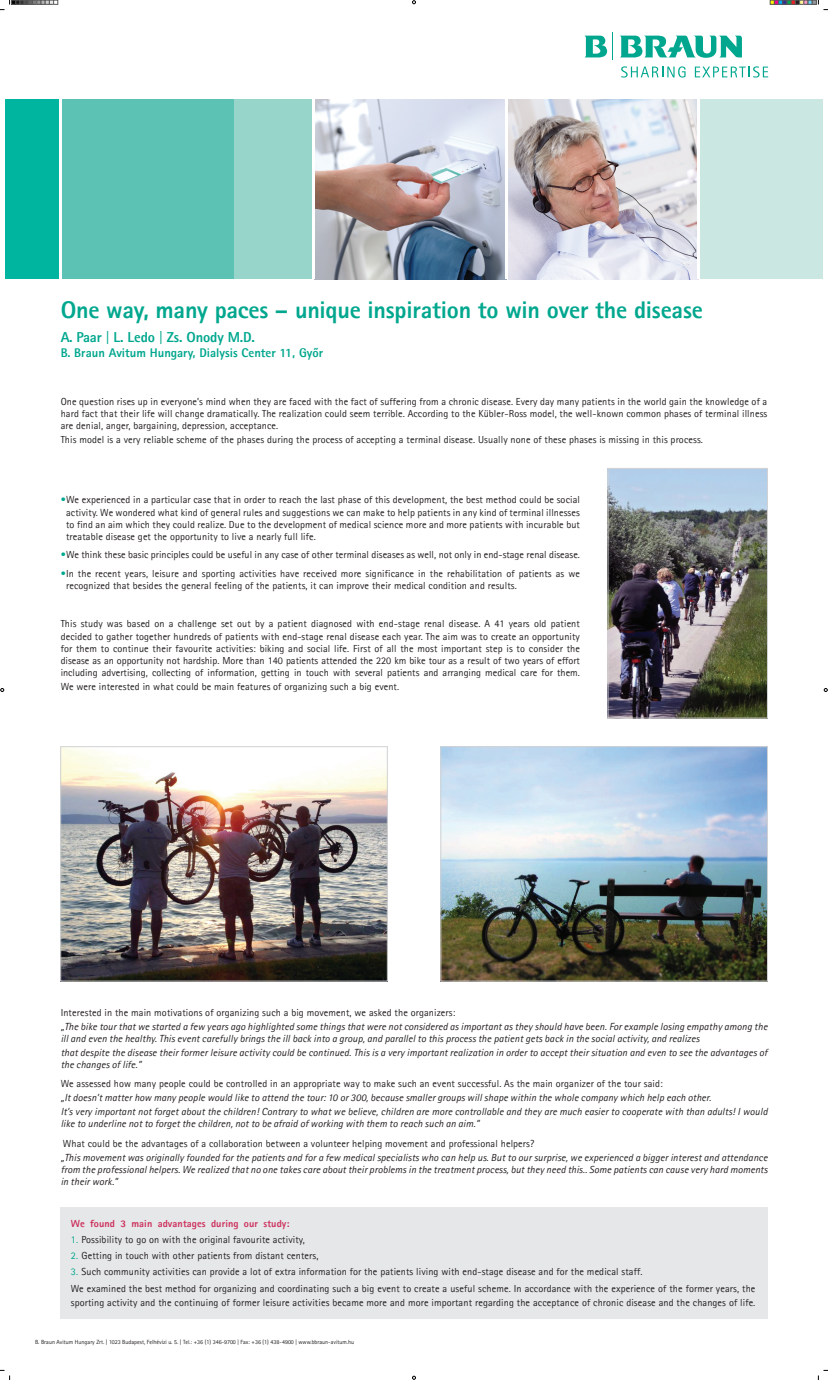
<style>
.page{position:relative;width:828px;height:1380px;background:#fff}
.page>*{position:absolute;margin:0;border:0;box-sizing:border-box;transform-origin:0 0}
.t1{font:24.12px "Rotis Sans Serif Extra Bold 75";letter-spacing:-.01em;color:#00a78e}
.t2{font:14.43px "Rotis Sans Serif Extra Bold 75";letter-spacing:-.01em;color:#00a78e}
.t3{font:12.63px "Rotis Sans Serif Extra Bold 75";color:#00a78e}
.t4{font:10.23px/12.3px "Rotis Sans Serif";letter-spacing:.01em;color:#231f20;text-align:justify}
.t5{font:10.23px/12.3px "Rotis Sans Serif Italic 56";letter-spacing:.01em;color:#231f20}
.t6{font:700 10.23px "Rotis Sans Serif";letter-spacing:.01em;color:#cc305c}
.t7{font:6px "Rotis Sans Serif";color:#231f20}
.s1{font-family:"Rotis Sans Serif"}
.s2{color:#00a78e}
</style>
<div class="page">
<div style="left:60px;top:1207px;width:707px;height:112px;background:#e6e7e9"></div>
<svg style="left:621px;top:66px;width:64px;height:12px"></svg>
<svg style="left:694px;top:66px;width:73px;height:12px"></svg>
<svg style="left:620px;top:35px;width:121px;height:23px"></svg>
<svg style="left:584px;top:32px;width:29px;height:28px"></svg>
<div style="left:59px;top:99px;width:175px;height:180px;background:#5cc3b4"></div>
<div style="left:234px;top:99px;width:78px;height:180px;background:#97d5cb"></div>
<div style="left:5px;top:99px;width:55px;height:180px;background:#00b5a0"></div>
<div style="left:699px;top:99px;width:123px;height:180px;background:#cae7e2"></div>
<img style="left:508px;top:99px;width:189px;height:180px">
<img style="left:315px;top:99px;width:190px;height:180px">
<hr style="left:59px;top:99px;width:3px;height:180px;background:#fff">
<img style="left:609px;top:470px;width:156px;height:246px">
<div style="left:607px;top:468px;width:160px;height:250px;border:1px solid #d1d2d4"></div>
<img style="left:62px;top:748px;width:323px;height:231px">
<div style="left:60px;top:746px;width:327px;height:235px;border:1px solid #d1d2d4"></div>
<img style="left:442px;top:748px;width:323px;height:231px">
<div style="left:440px;top:746px;width:327px;height:235px;border:1px solid #d1d2d4"></div>
<svg style="left:0;top:1370px;width:11px;height:10px"></svg>
<svg style="left:817px;top:1370px;width:10px;height:10px"></svg>
<svg style="left:412px;top:0;width:3px;height:4px"></svg>
<svg style="left:0;top:688px;width:4px;height:4px"></svg>
<svg style="left:823px;top:688px;width:4px;height:4px"></svg>
<svg style="left:0;top:0;width:58px;height:11px"></svg>
<svg style="left:769px;top:0;width:58px;height:11px"></svg>
<h1 class="t1" style="left:61px;top:294px;width:643px">One way, many paces – unique inspiration to win over the disease</h1>
<h2 class="t2" style="left:61px;top:328px;width:196px">A. Paar <span class="s1">|</span> L. Ledo <span class="s1">|</span> Zs. Onody M.D.</h2>
<p class="t3" style="left:61px;top:345px;width:264px">B. Braun Avitum Hungary, Dialysis Center 11, Győr</p>
<p class="t4" style="left:61px;top:395px;width:707px">One question rises up in everyone’s mind when they are faced with the fact of suffering from a chronic disease. Every day many patients in the world gain the knowledge of a hard fact that their life will change dramatically. The realization could seem terrible. According to the Kübler-Ross model, the well-known common phases of terminal illness are denial, anger, bargaining, depression, acceptance.</p>
<p class="t4" style="left:61px;top:434px;width:643px">This model is a very reliable scheme of the phases during the process of accepting a terminal disease. Usually none of these phases is missing in this process.</p>
<p class="t4" style="left:66px;top:494px;width:515px;text-indent:-5px"><span class="s2">•</span> We experienced in a particular case that in order to reach the last phase of this development, the best method could be social activity. We wondered what kind of general rules and suggestions we can make to help patients in any kind of terminal illnesses to find an aim which they could realize. Due to the development of medical science more and more patients with incurable but treatable disease get the opportunity to live a nearly full life.</p>
<p class="t4" style="left:61px;top:549px;width:520px"><span class="s2">•</span> We think these basic principles could be useful in any case of other terminal diseases as well, not only in end-stage renal disease.</p>
<p class="t4" style="left:66px;top:567px;width:515px;text-indent:-5px"><span class="s2">•</span> In the recent years, leisure and sporting activities have received more significance in the rehabilitation of patients as we recognized that besides the general feeling of the patients, it can improve their medical condition and results.</p>
<p class="t4" style="left:61px;top:618px;width:520px">This study was based on a challenge set out by a patient diagnosed with end-stage renal disease. A 41 years old patient decided to gather together hundreds of patients with end-stage renal disease each year. The aim was to create an opportunity for them to continue their favourite activities: biking and social life. First of all the most important step is to consider the disease as an opportunity not hardship. More than 140 patients attended the 220 km bike tour as a result of two years of effort including advertising, collecting of information, getting in touch with several patients and arranging medical care for them.</p>
<p class="t4" style="left:61px;top:681px;width:340px">We were interested in what could be main features of organizing such a big event.</p>
<p class="t4" style="left:61px;top:1006px;width:396px">Interested in the main motivations of organizing such a big movement, we asked the organizers:</p>
<p class="t5" style="left:61px;top:1020px;width:708px">„The bike tour that we started a few years ago highlighted some things that were not considered as important as they should have been. For example losing empathy among the ill and even the healthy. This event carefully brings the ill back into a group, and parallel to this process the patient gets back in the social activity, and realizes</p>
<p class="t5" style="left:61px;top:1046px;width:707px">that despite the disease their former leisure activity could be continued. This is a very important realization in order to accept their situation and even to see the advantages of the changes of life.”</p>
<p class="t4" style="left:61px;top:1077px;width:603px">We assessed how many people could be controlled in an appropriate way to make such an event successful. As the main organizer of the tour said:</p>
<p class="t5" style="left:61px;top:1091px;width:708px;line-height:14px">„It doesn’t matter how many people would like to attend the tour: 10 or 300, because smaller groups will shape within the whole company which help each other.<br>It’s very important not forget about the children! Contrary to what we believe, children are more controllable and they are much easier to cooperate with than adults! I would</p>
<p class="t5" style="left:61px;top:1118px;width:420px">like to underline not to forget the children, not to be afraid of working with them to reach such an aim.”</p>
<p class="t4" style="left:63px;top:1137px;width:472px">What could be the advantages of a collaboration between a volunteer helping movement and professional helpers?</p>
<p class="t5" style="left:61px;top:1151px;width:708px;text-align:justify">„This movement was originally founded for the patients and for a few medical specialists who can help us. But to our surprise, we experienced a bigger interest and attendance from the professional helpers. We realized that no one takes care about their problems in the treatment process, but they need this.. Some patients can cause very hard moments in their work.”</p>
<p class="t6" style="left:71px;top:1217px;width:220px">We found 3 main advantages during our study:</p>
<p class="t4" style="left:71px;top:1233px;width:235px"><span class="s2">1.</span> Possibility to go on with the original favourite activity,</p>
<p class="t4" style="left:71px;top:1249px;width:249px"><span class="s2">2.</span> Getting in touch with other patients from distant centers,</p>
<p class="t4" style="left:71px;top:1264px;width:685px;line-height:16.1px"><span class="s2">3.</span> Such community activities can provide a lot of extra information for the patients living with end-stage disease and for the medical staff.<br>We examined the best method for organizing and coordinating such a big event to create a useful scheme. In accordance with the experience of the former years, the</p>
<p class="t4" style="left:71px;top:1296px;width:685px">sporting activity and the continuing of former leisure activities became more and more important regarding the acceptance of chronic disease and the changes of life.</p>
<p class="t7" style="left:35px;top:1338px;width:320px">B. Braun Avitum Hungary Zrt. | 1023 Budapest, Felhévízi u. 5. | Tel.: +36 (1) 346-9700 | Fax: +36 (1) 438-4900 | www.bbraun-avitum.hu</p>
</div>
